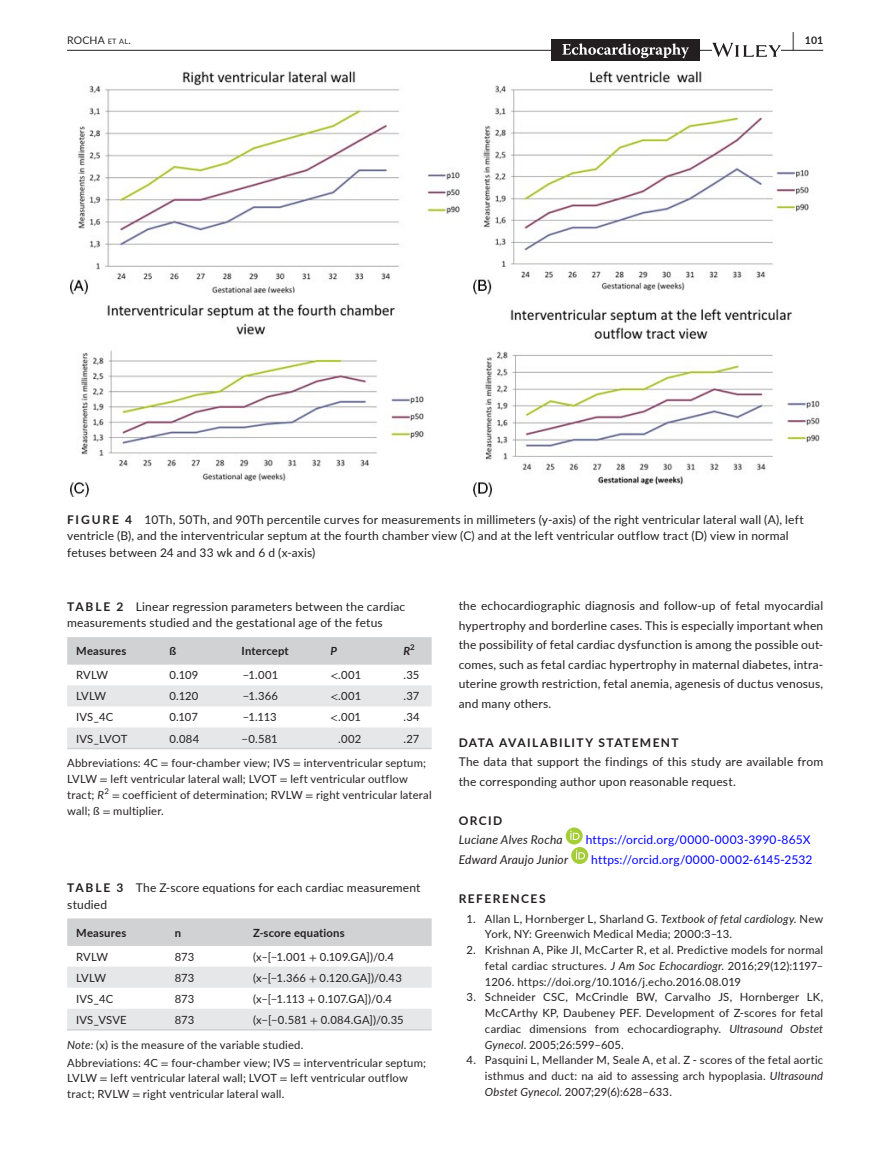
<style>
.page{position:relative;width:893px;height:1174px;background:#fff}
.page>*{position:absolute;margin:0;border:0;box-sizing:border-box;transform-origin:0 0}
.t1{font:700 19.5px "Lato";color:#231f20;scale:.48 1}
.t2{font:12px/19.5px "Lato";letter-spacing:.015em;color:#231f20}
.t3{font:12px "Lato";letter-spacing:.015em;color:#00f}
.t4{font:700 12px "Lato";letter-spacing:.115em;color:#231f20}
.t5{font:italic 12px "Lato";letter-spacing:.015em;color:#231f20}
.t6{font:11.25px/15.8px "Lato";letter-spacing:.015em;color:#231f20}
.t7{font:700 11.25px "Lato";letter-spacing:.02em;color:#231f20}
.t8{font:italic 700 11.25px "Lato";color:#231f20}
.t9{font:10.5px "Lato";letter-spacing:.02em;color:#231f20}
.t10{font:700 10.5px "Lato";color:#231f20}
.t11{font:700 7.8px "Lato";color:#231f20}
.t12{font:7.8px "Lato";color:#231f20}
.s1{font-size:7.35px}
.s2{font-weight:700}
.s3{font-family:"STIX"}
.s4{font-style:italic}
</style>
<div class="page">
<hr style="left:67px;top:50px;width:756px;height:1px;background:#231f20">
<div style="left:551px;top:40px;width:149px;height:21px;background:#231f20"></div>
<svg style="left:562px;top:43px;width:127px;height:15px"></svg>
<svg style="left:712px;top:43px;width:69px;height:14px"></svg>
<div style="left:566px;top:827px;width:17px;height:17px;background:#a5cd39;border-radius:50%"></div>
<svg style="left:570px;top:830px;width:9px;height:10px"></svg>
<div style="left:571px;top:847px;width:17px;height:17px;background:#a5cd39;border-radius:50%"></div>
<svg style="left:576px;top:850px;width:9px;height:9px"></svg>
<img style="left:71px;top:72px;width:749px;height:424px">
<div style="left:67px;top:637px;width:365px;height:27px;background:#d1d2d4"></div>
<svg style="left:67px;top:685px;width:365px;height:63px"></svg>
<hr style="left:67px;top:748px;width:94px;height:1px;background:#d1d2d4">
<hr style="left:161px;top:748px;width:72px;height:1px;background:#d1d2d4">
<hr style="left:233px;top:748px;width:88px;height:1px;background:#d1d2d4">
<hr style="left:321px;top:748px;width:73px;height:1px;background:#d1d2d4">
<hr style="left:394px;top:748px;width:38px;height:1px;background:#d1d2d4">
<div style="left:67px;top:918px;width:365px;height:28px;background:#d1d2d4"></div>
<svg style="left:67px;top:967px;width:365px;height:62px"></svg>
<hr style="left:67px;top:1029px;width:99px;height:1px;background:#d1d2d4">
<hr style="left:166px;top:1029px;width:78px;height:1px;background:#d1d2d4">
<hr style="left:244px;top:1029px;width:188px;height:1px;background:#d1d2d4">
<h1 class="t1" style="left:792px;top:25px;width:7px">|</h1>
<p class="t9" style="left:67px;top:33px;width:65px">ROCHA <span class="s1">et al</span>.</p>
<p class="t10" style="left:805px;top:33px;width:20px">101</p>
<p class="t2" style="left:67px;top:510px;width:738px;line-height:16.5px"><span class="s2">FIGURE 4</span> 10Th, 50Th, and 90Th percentile curves for measurements in millimeters (y-axis) of the right ventricular lateral wall (A), left ventricle (B), and the interventricular septum at the fourth chamber view (C) and at the left ventricular outflow tract (D) view in normal fetuses between 24 and 33 wk and 6 d (x-axis)</p>
<p class="t2" style="left:67px;top:598px;width:340px;line-height:16.5px"><span class="s2">TABLE 2</span> Linear regression parameters between the cardiac measurements studied and the gestational age of the fetus</p>
<p class="t7" style="left:76px;top:643px;width:52px">Measures</p>
<p class="t7" style="left:169px;top:643px;width:8px">ß</p>
<p class="t7" style="left:242px;top:643px;width:49px">Intercept</p>
<p class="t8" style="left:330px;top:643px;width:8px">P</p>
<p class="t8" style="left:403px;top:643px;width:8px">R</p>
<p class="t11" style="left:410px;top:642px;width:6px">2</p>
<p class="t6" style="left:76px;top:667px;width:33px">RVLW</p>
<p class="t6" style="left:169px;top:667px;width:30px">0.109</p>
<p class="t6" style="left:243px;top:667px;width:37px">−1.001</p>
<p class="t6" style="left:330px;top:667px;width:32px"><span class="s3">&lt;</span>.001</p>
<p class="t6" style="left:403px;top:667px;width:18px">.35</p>
<p class="t6" style="left:76px;top:688px;width:31px">LVLW</p>
<p class="t6" style="left:169px;top:688px;width:31px">0.120</p>
<p class="t6" style="left:243px;top:688px;width:37px">−1.366</p>
<p class="t6" style="left:330px;top:688px;width:32px"><span class="s3">&lt;</span>.001</p>
<p class="t6" style="left:403px;top:688px;width:17px">.37</p>
<p class="t6" style="left:76px;top:709px;width:39px">IVS_4C</p>
<p class="t6" style="left:169px;top:709px;width:30px">0.107</p>
<p class="t6" style="left:243px;top:709px;width:36px">−1.113</p>
<p class="t6" style="left:330px;top:709px;width:32px"><span class="s3">&lt;</span>.001</p>
<p class="t6" style="left:403px;top:709px;width:18px">.34</p>
<p class="t6" style="left:76px;top:730px;width:53px">IVS_LVOT</p>
<p class="t6" style="left:169px;top:730px;width:31px">0.084</p>
<p class="t6" style="left:241px;top:730px;width:38px">−0.581</p>
<p class="t6" style="left:338px;top:730px;width:25px">.002</p>
<p class="t6" style="left:403px;top:730px;width:18px">.27</p>
<p class="t6" style="left:67px;top:755px;width:360px">Abbreviations: 4C <span class="s3">=</span> four-chamber view; IVS <span class="s3">=</span> interventricular septum;<br>LVLW <span class="s3">=</span> left ventricular lateral wall; LVOT <span class="s3">=</span> left ventricular outflow tract; <span class="s4">R</span></p>
<p class="t12" style="left:105px;top:785px;width:6px">2</p>
<p class="t6" style="left:67px;top:786px;width:366px;text-indent:45px"><span class="s3">=</span> coefficient of determination; RVLW <span class="s3">=</span> right ventricular lateral wall; ß <span class="s3">=</span> multiplier.</p>
<p class="t2" style="left:67px;top:879px;width:355px;line-height:16.5px"><span class="s2">TABLE 3</span> The Z-score equations for each cardiac measurement studied</p>
<p class="t7" style="left:76px;top:924px;width:52px">Measures</p>
<p class="t7" style="left:175px;top:924px;width:8px">n</p>
<p class="t7" style="left:253px;top:924px;width:93px">Z-score equations</p>
<p class="t6" style="left:76px;top:948px;width:33px">RVLW</p>
<p class="t6" style="left:175px;top:948px;width:21px">873</p>
<p class="t6" style="left:253px;top:948px;width:143px">(x–[−1.001 <span class="s3">+</span> 0.109.GA])/0.4</p>
<p class="t6" style="left:76px;top:969px;width:31px">LVLW</p>
<p class="t6" style="left:175px;top:969px;width:21px">873</p>
<p class="t6" style="left:253px;top:969px;width:150px">(x–[−1.366 <span class="s3">+</span> 0.120.GA])/0.43</p>
<p class="t6" style="left:76px;top:990px;width:39px">IVS_4C</p>
<p class="t6" style="left:175px;top:990px;width:21px">873</p>
<p class="t6" style="left:253px;top:990px;width:141px">(x–[−1.113 <span class="s3">+</span> 0.107.GA])/0.4</p>
<p class="t6" style="left:76px;top:1011px;width:52px">IVS_VSVE</p>
<p class="t6" style="left:175px;top:1011px;width:21px">873</p>
<p class="t6" style="left:253px;top:1011px;width:152px">(x−[−0.581 <span class="s3">+</span> 0.084.GA])/0.35</p>
<p class="t6" style="left:67px;top:1035px;width:360px;line-height:18px"><span class="s4">Note:</span> (x) is the measure of the variable studied.<br>Abbreviations: 4C <span class="s3">=</span> four-chamber view; IVS <span class="s3">=</span> interventricular septum;</p>
<p class="t6" style="left:67px;top:1069px;width:342px">LVLW <span class="s3">=</span> left ventricular lateral wall; LVOT <span class="s3">=</span> left ventricular outflow tract; RVLW <span class="s3">=</span> right ventricular lateral wall.</p>
<p class="t2" style="left:459px;top:596px;width:366px;text-align:justify">the echocardiographic diagnosis and follow-up of fetal myocardial hypertrophy and borderline cases. This is especially important when the possibility of fetal cardiac dysfunction is among the possible out&shy;comes, such as fetal cardiac hypertrophy in maternal diabetes, intra&shy;uterine growth restriction, fetal anemia, agenesis of ductus venosus, and many others.</p>
<p class="t4" style="left:459px;top:733px;width:221px">DATA AVAILABILITY STATEMENT</p>
<p class="t2" style="left:459px;top:752px;width:366px">The data that support the findings of this study are available from the corresponding author upon reasonable request.</p>
<p class="t4" style="left:459px;top:811px;width:45px">ORCID</p>
<p class="t5" style="left:459px;top:831px;width:105px">Luciane Alves Rocha</p>
<p class="t3" style="left:586px;top:831px;width:226px">https://orcid.org/0000-0003-3990-865X</p>
<p class="t5" style="left:459px;top:851px;width:111px">Edward Araujo Junior</p>
<p class="t3" style="left:591px;top:851px;width:223px">https://orcid.org/0000-0002-6145-2532</p>
<p class="t4" style="left:459px;top:889px;width:88px">REFERENCES</p>
<p class="t6" style="left:485px;top:910px;width:340px;text-indent:-18px">1. Allan L, Hornberger L, Sharland G. <span class="s4">Textbook of fetal cardiology</span>. New<br>York, NY: Greenwich Medical Media; 2000:3–13.</p>
<p class="t6" style="left:485px;top:941px;width:340px;text-align:justify;text-indent:-18px">2. Krishnan A, Pike JI, McCarter R, et al. Predictive models for normal fetal cardiac structures. <span class="s4">J Am Soc Echocardiogr</span>. 2016;29(12):1197– 1206. https://doi.org/10.1016/j.echo.2016.08.019</p>
<p class="t6" style="left:485px;top:988px;width:340px;text-align:justify;text-indent:-18px">3. Schneider CSC, McCrindle BW, Carvalho JS, Hornberger LK, McCArthy KP, Daubeney PEF. Development of Z-scores for fetal cardiac dimensions from echocardiography. <span class="s4">Ultrasound Obstet Gynecol</span>. 2005;26:599–605.</p>
<p class="t6" style="left:485px;top:1051px;width:340px;text-align:justify;text-indent:-18px">4. Pasquini L, Mellander M, Seale A, et al. Z - scores of the fetal aortic isthmus and duct: na aid to assessing arch hypoplasia. <span class="s4">Ultrasound Obstet Gynecol</span>. 2007;29(6):628–633.</p>
</div>
